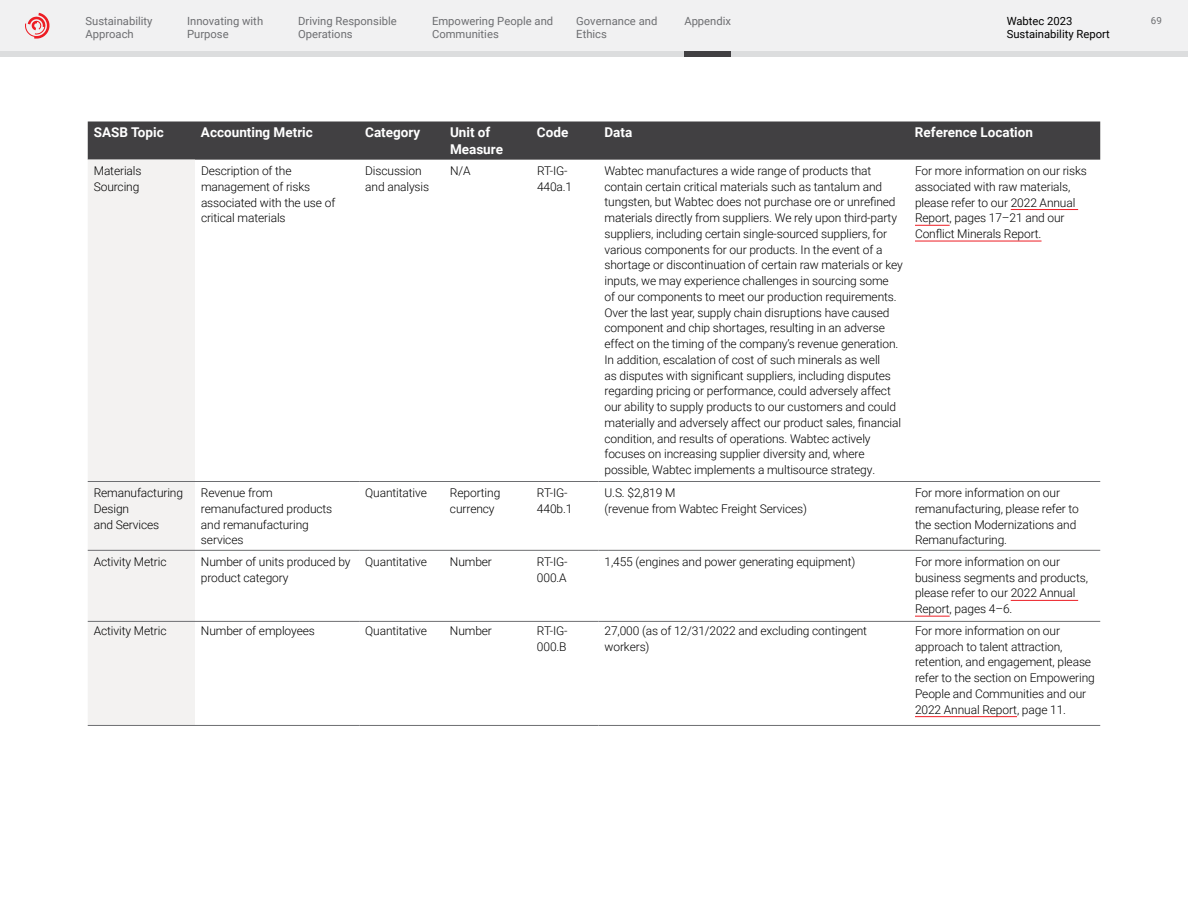
<style>
.page{position:relative;width:1188px;height:918px;background:#fff}
.page>*{position:absolute;margin:0;border:0;box-sizing:border-box;transform-origin:0 0}
.t1{font:700 13.5px/16.5px "Roboto";color:#fff}
.t2{font:300 12px/15.8px "Roboto";letter-spacing:-.01em;color:#000}
.t3{font:11.25px/13.5px "Roboto";color:#6d6e71}
.t4{font:11.25px/13.5px "Roboto";color:#000}
.t5{font:9.75px "Roboto";color:#6d6e71}
</style>
<div class="page">
<div style="left:88px;top:122px;width:1012px;height:38px;background:#414042"></div>
<div style="left:88px;top:160px;width:107px;height:565px;background:#f3f2f1"></div>
<hr style="left:88px;top:481px;width:107px;height:1px;background:#6d6e71">
<hr style="left:195px;top:481px;width:164px;height:1px;background:#6d6e71">
<hr style="left:359px;top:481px;width:85px;height:1px;background:#6d6e71">
<hr style="left:444px;top:481px;width:87px;height:1px;background:#6d6e71">
<hr style="left:531px;top:481px;width:67px;height:1px;background:#6d6e71">
<hr style="left:598px;top:481px;width:311px;height:1px;background:#6d6e71">
<hr style="left:909px;top:481px;width:191px;height:1px;background:#6d6e71">
<hr style="left:88px;top:550px;width:107px;height:1px;background:#6d6e71">
<hr style="left:195px;top:550px;width:164px;height:1px;background:#6d6e71">
<hr style="left:359px;top:550px;width:85px;height:1px;background:#6d6e71">
<hr style="left:444px;top:550px;width:87px;height:1px;background:#6d6e71">
<hr style="left:531px;top:550px;width:67px;height:1px;background:#6d6e71">
<hr style="left:598px;top:550px;width:311px;height:1px;background:#6d6e71">
<hr style="left:909px;top:550px;width:191px;height:1px;background:#6d6e71">
<hr style="left:88px;top:621px;width:107px;height:1px;background:#6d6e71">
<hr style="left:195px;top:621px;width:164px;height:1px;background:#6d6e71">
<hr style="left:359px;top:621px;width:85px;height:1px;background:#6d6e71">
<hr style="left:444px;top:621px;width:87px;height:1px;background:#6d6e71">
<hr style="left:531px;top:621px;width:67px;height:1px;background:#6d6e71">
<hr style="left:598px;top:621px;width:311px;height:1px;background:#6d6e71">
<hr style="left:909px;top:621px;width:191px;height:1px;background:#6d6e71">
<hr style="left:88px;top:725px;width:107px;height:1px;background:#6d6e71">
<hr style="left:195px;top:725px;width:164px;height:1px;background:#6d6e71">
<hr style="left:359px;top:725px;width:85px;height:1px;background:#6d6e71">
<hr style="left:444px;top:725px;width:87px;height:1px;background:#6d6e71">
<hr style="left:531px;top:725px;width:67px;height:1px;background:#6d6e71">
<hr style="left:598px;top:725px;width:311px;height:1px;background:#6d6e71">
<hr style="left:909px;top:725px;width:191px;height:1px;background:#6d6e71">
<hr style="left:1011px;top:209px;width:67px;height:1px;background:#ed1d24">
<hr style="left:915px;top:225px;width:35px;height:1px;background:#ed1d24">
<hr style="left:915px;top:241px;width:127px;height:1px;background:#ed1d24">
<hr style="left:1011px;top:600px;width:67px;height:1px;background:#ed1d24">
<hr style="left:915px;top:616px;width:35px;height:1px;background:#ed1d24">
<hr style="left:915px;top:716px;width:102px;height:1px;background:#ed1d24">
<div style="left:0;top:0;width:1188px;height:51px;background:#f1f1f2"></div>
<svg style="left:25px;top:13px;width:25px;height:26px"></svg>
<div style="left:0;top:51px;width:1188px;height:6px;background:#dcddde"></div>
<div style="left:684px;top:51px;width:47px;height:6px;background:#414042"></div>
<p class="t3" style="left:86px;top:14px;width:69px">Sustainability<br>Approach</p>
<p class="t3" style="left:187px;top:14px;width:78px">Innovating with<br>Purpose</p>
<p class="t3" style="left:298px;top:14px;width:100px">Driving Responsible<br>Operations</p>
<p class="t3" style="left:432px;top:14px;width:123px">Empowering People and<br>Communities</p>
<p class="t3" style="left:576px;top:14px;width:83px">Governance and<br>Ethics</p>
<p class="t3" style="left:684px;top:14px;width:48px">Appendix</p>
<p class="t4" style="left:1007px;top:13px;width:105px">Wabtec 2023<br>Sustainability Report</p>
<p class="t5" style="left:1151px;top:13px;width:12px">69</p>
<p class="t1" style="left:94px;top:124px;width:72px">SASB Topic</p>
<p class="t1" style="left:201px;top:124px;width:113px">Accounting Metric</p>
<p class="t1" style="left:365px;top:124px;width:56px">Category</p>
<p class="t1" style="left:450px;top:124px;width:55px">Unit of<br>Measure</p>
<p class="t1" style="left:537px;top:124px;width:33px">Code</p>
<p class="t1" style="left:604px;top:124px;width:29px">Data</p>
<p class="t1" style="left:915px;top:124px;width:120px">Reference Location</p>
<p class="t2" style="left:94px;top:162px;width:49px">Materials<br>Sourcing</p>
<p class="t2" style="left:201px;top:162px;width:136px">Description of the management of risks associated with the use of critical materials</p>
<p class="t2" style="left:365px;top:162px;width:65px">Discussion and analysis</p>
<p class="t2" style="left:450px;top:162px;width:22px">N/A</p>
<p class="t2" style="left:537px;top:162px;width:37px">RT-IG-<br>440a.1</p>
<p class="t2" style="left:605px;top:162px;width:300px">Wabtec manufactures a wide range of products that contain certain critical materials such as tantalum and tungsten, but Wabtec does not purchase ore or unrefined materials directly from suppliers. We rely upon third-party suppliers, including certain single-sourced suppliers, for various components for our products. In the event of a shortage or discontinuation of certain raw materials or key inputs, we may experience challenges in sourcing some<br>of our components to meet our production requirements.<br>Over the last year, supply chain disruptions have caused component and chip shortages, resulting in an adverse effect on the timing of the company’s revenue generation.<br>In addition, escalation of cost of such minerals as well<br>as disputes with significant suppliers, including disputes regarding pricing or performance, could adversely affect our ability to supply products to our customers and could materially and adversely affect our product sales, financial condition, and results of operations. Wabtec actively focuses on increasing supplier diversity and, where possible, Wabtec implements a multisource strategy.</p>
<p class="t2" style="left:915px;top:162px;width:174px">For more information on our risks associated with raw materials, please refer to our 2022 Annual<br>Report, pages 17–21 and our<br>Conflict Minerals Report.</p>
<p class="t2" style="left:94px;top:484px;width:91px">Remanufacturing<br>Design<br>and Services</p>
<p class="t2" style="left:201px;top:484px;width:133px">Revenue from remanufactured products and remanufacturing services</p>
<p class="t2" style="left:365px;top:484px;width:63px">Quantitative</p>
<p class="t2" style="left:450px;top:484px;width:52px">Reporting currency</p>
<p class="t2" style="left:537px;top:484px;width:37px">RT-IG-<br>440b.1</p>
<p class="t2" style="left:604px;top:484px;width:204px">U.S. $2,819 M<br>(revenue from Wabtec Freight Services)</p>
<p class="t2" style="left:915px;top:484px;width:165px">For more information on our remanufacturing, please refer to the section Modernizations and<br>Remanufacturing.</p>
<p class="t2" style="left:94px;top:553px;width:74px">Activity Metric</p>
<p class="t2" style="left:201px;top:553px;width:151px">Number of units produced by product category</p>
<p class="t2" style="left:365px;top:553px;width:63px">Quantitative</p>
<p class="t2" style="left:450px;top:553px;width:44px">Number</p>
<p class="t2" style="left:537px;top:553px;width:32px">RT-IG-<br>000.A</p>
<p class="t2" style="left:604px;top:553px;width:252px">1,455 (engines and power generating equipment)</p>
<p class="t2" style="left:915px;top:553px;width:175px">For more information on our business segments and products, please refer to our 2022 Annual<br>Report, pages 4–6.</p>
<p class="t2" style="left:94px;top:622px;width:74px">Activity Metric</p>
<p class="t2" style="left:201px;top:622px;width:116px">Number of employees</p>
<p class="t2" style="left:365px;top:622px;width:63px">Quantitative</p>
<p class="t2" style="left:450px;top:622px;width:44px">Number</p>
<p class="t2" style="left:537px;top:622px;width:32px">RT-IG-<br>000.B</p>
<p class="t2" style="left:604px;top:622px;width:264px">27,000 (as of 12/31/2022 and excluding contingent workers)</p>
<p class="t2" style="left:915px;top:622px;width:181px">For more information on our approach to talent attraction, retention, and engagement, please refer to the section on Empowering<br>People and Communities and our<br>2022 Annual Report, page 11.</p>
</div>
